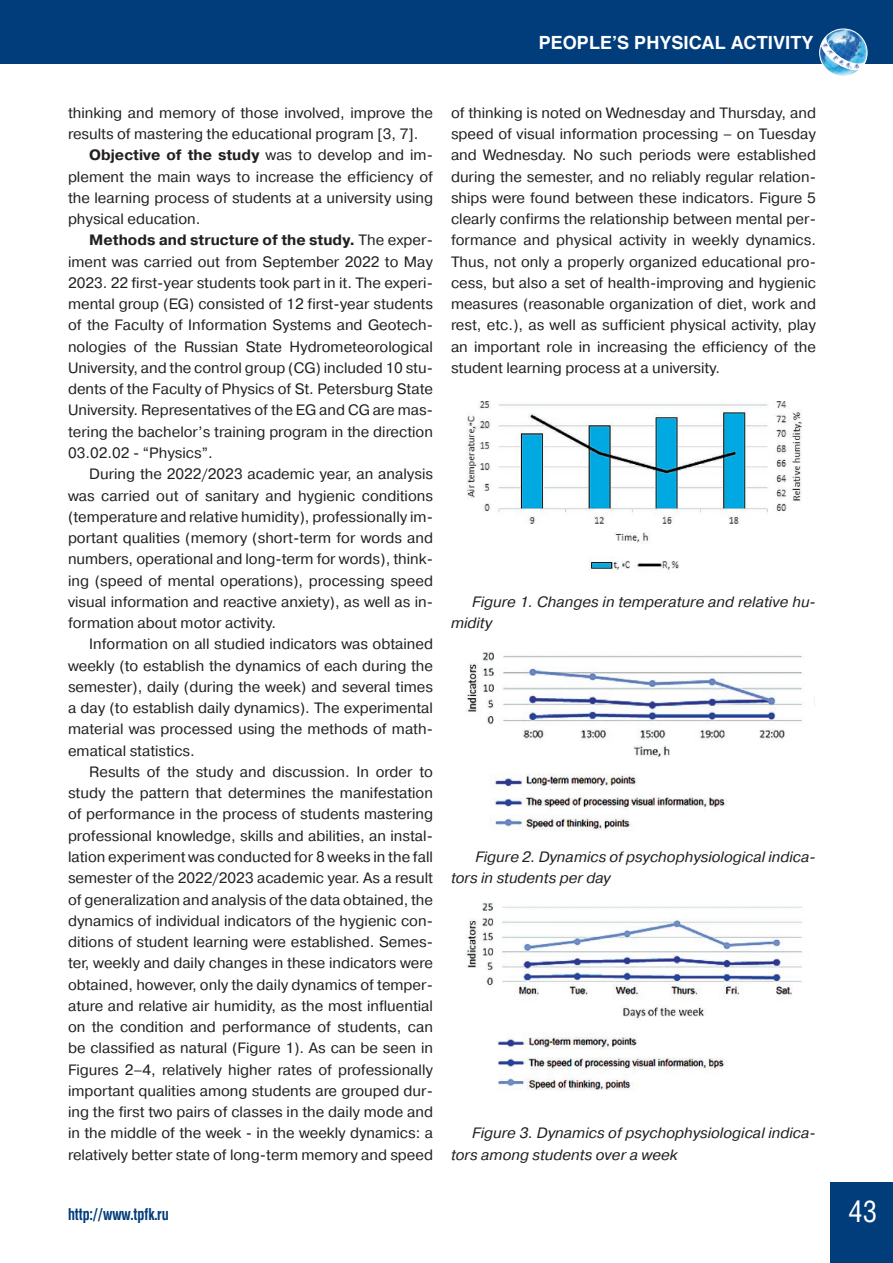
<style>
.page{position:relative;width:893px;height:1263px;background:#fff}
.page>*{position:absolute;margin:0;border:0;box-sizing:border-box;transform-origin:0 0}
.t1{font:30px "Helios Cond C";color:#fff}
.t2{font:700 18px "Helios C";color:#fff}
.t3{font:700 16.5px "Helios Cond C";color:#013c7b;scale:.91 1}
.ОСНОВНОЙ_ТЕКСТ{font:15px/21.3px "Pragmatica C";color:#231f20;text-align:justify}
.ОСНОВНОЙ_ТЕКСТ-2{font:italic 15px/21.3px "Pragmatica C";color:#231f20}
.s1{font-weight:700}
</style>
<div class="page">
<div style="left:831px;top:1182px;width:62px;height:81px;background:#013c7b"></div>
<div style="left:0;top:0;width:893px;height:64px;background:#013c7b"></div>
<img style="left:828px;top:29px;width:40px;height:46px">
<div style="left:819px;top:29px;width:48px;height:48px;border:1px solid #fff;border-radius:50%"></div>
<svg style="left:820px;top:34px;width:46px;height:40px;background:#7eb2d7"></svg>
<img style="left:466px;top:401px;width:336px;height:171px">
<img style="left:466px;top:652px;width:349px;height:179px">
<img style="left:466px;top:902px;width:336px;height:189px">
<p class="t2" style="left:539px;top:33px;width:276px">PEOPLE’S PHYSICAL ACTIVITY</p>
<p class="ОСНОВНОЙ_ТЕКСТ" style="left:68px;top:102px;width:366px">thinking and memory of those involved, improve the results of mastering the educational program [3, 7].</p>
<p class="ОСНОВНОЙ_ТЕКСТ" style="left:68px;top:145px;width:366px;text-indent:21px"><span class="s1">Objective of the study</span> was to develop and im&shy;plement the main ways to increase the efficiency of the learning process of students at a university using physical education.</p>
<p class="ОСНОВНОЙ_ТЕКСТ" style="left:68px;top:230px;width:366px;text-indent:21px"><span class="s1">Methods and structure of the study.</span> The exper&shy;iment was carried out from September 2022 to May 2023. 22 first-year students took part in it. The experi&shy;mental group (EG) consisted of 12 first-year students of the Faculty of Information Systems and Geotech&shy;nologies of the Russian State Hydrometeorological University, and the control group (CG) included 10 stu&shy;dents of the Faculty of Physics of St. Petersburg State University. Representatives of the EG and CG are mas&shy;tering the bachelor’s training program in the direction 03.02.02 - “Physics”.</p>
<p class="ОСНОВНОЙ_ТЕКСТ" style="left:68px;top:463px;width:366px;text-indent:21px">During the 2022/2023 academic year, an analysis was carried out of sanitary and hygienic conditions (temperature and relative humidity), professionally im&shy;portant qualities (memory (short-term for words and numbers, operational and long-term for words), think&shy;ing (speed of mental operations), processing speed visual information and reactive anxiety), as well as in&shy;formation about motor activity.</p>
<p class="ОСНОВНОЙ_ТЕКСТ" style="left:68px;top:634px;width:366px;text-indent:21px">Information on all studied indicators was obtained weekly (to establish the dynamics of each during the semester), daily (during the week) and several times a day (to establish daily dynamics). The experimental material was processed using the methods of math&shy;ematical statistics.</p>
<p class="ОСНОВНОЙ_ТЕКСТ" style="left:68px;top:761px;width:366px;text-indent:21px">Results of the study and discussion. In order to study the pattern that determines the manifestation of performance in the process of students mastering professional knowledge, skills and abilities, an instal&shy;lation experiment was conducted for 8 weeks in the fall semester of the 2022/2023 academic year. As a result of generalization and analysis of the data obtained, the dynamics of individual indicators of the hygienic con&shy;ditions of student learning were established. Semes&shy;ter, weekly and daily changes in these indicators were obtained, however, only the daily dynamics of temper&shy;ature and relative air humidity, as the most influential on the condition and performance of students, can be classified as natural (Figure 1). As can be seen in Figures 2–4, relatively higher rates of professionally important qualities among students are grouped dur&shy;ing the first two pairs of classes in the daily mode and in the middle of the week - in the weekly dynamics: a relatively better state of long-term memory and speed</p>
<p class="ОСНОВНОЙ_ТЕКСТ" style="left:451px;top:102px;width:366px">of thinking is noted on Wednesday and Thursday, and speed of visual information processing – on Tuesday and Wednesday. No such periods were established during the semester, and no reliably regular relation&shy;ships were found between these indicators. Figure 5 clearly confirms the relationship between mental per&shy;formance and physical activity in weekly dynamics.<br>Thus, not only a properly organized educational pro&shy;cess, but also a set of health-improving and hygienic measures (reasonable organization of diet, work and rest, etc.), as well as sufficient physical activity, play an important role in increasing the efficiency of the student learning process at a university.</p>
<p class="ОСНОВНОЙ_ТЕКСТ-2" style="left:451px;top:591px;width:366px;text-indent:21px">Figure 1. Changes in temperature and relative hu&shy;midity</p>
<p class="ОСНОВНОЙ_ТЕКСТ-2" style="left:451px;top:846px;width:366px;text-indent:24px">Figure 2. Dynamics of psychophysiological indica&shy;tors in students per day</p>
<p class="ОСНОВНОЙ_ТЕКСТ-2" style="left:451px;top:1123px;width:366px;text-indent:21px">Figure 3. Dynamics of psychophysiological indica&shy;tors among students over a week</p>
<p class="t3" style="left:68px;top:1204px;width:112px">http://www.tpfk.ru</p>
<h1 class="t1" style="left:848px;top:1194px;width:30px">43</h1>
</div>
